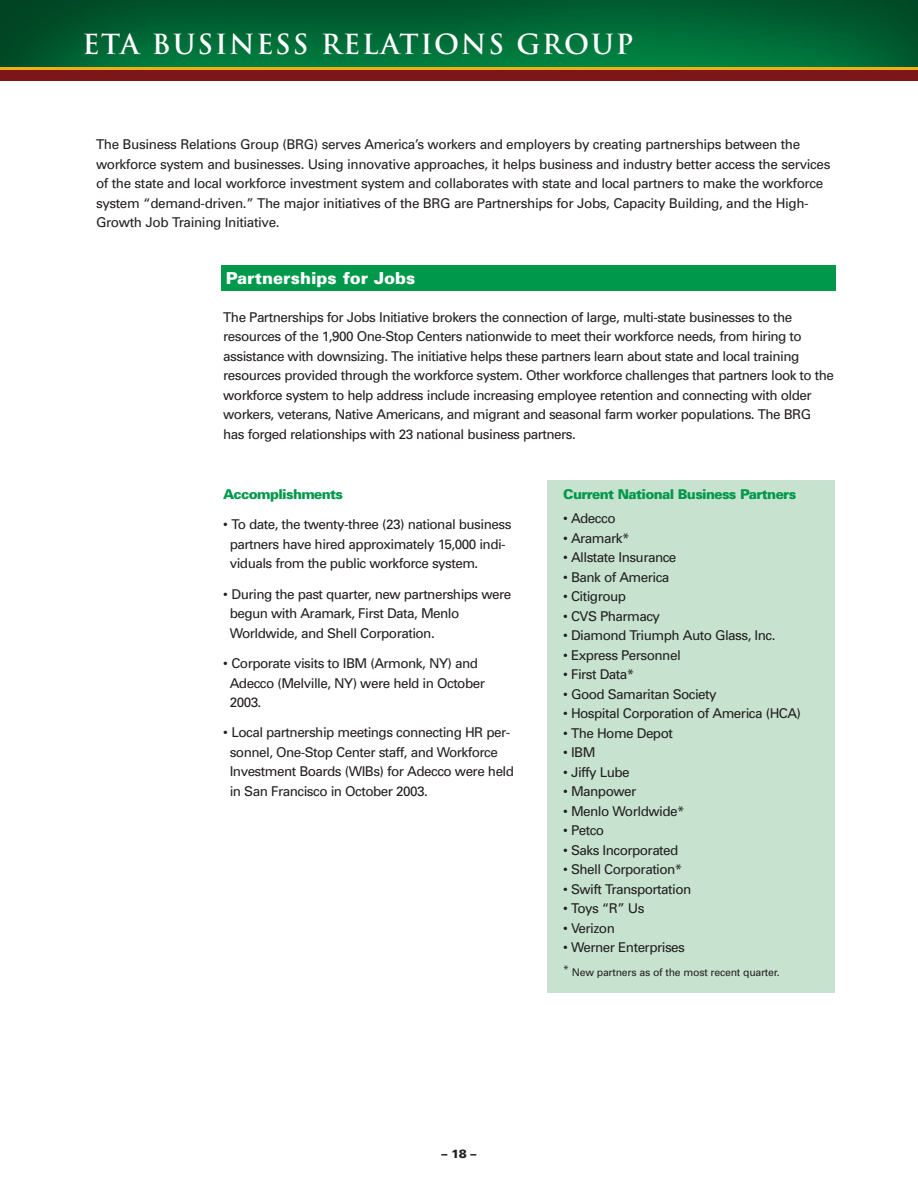
<style>
.page{position:relative;width:918px;height:1188px;background:#fff}
.page>*{position:absolute;margin:0;border:0;box-sizing:border-box;transform-origin:0 0}
.t1{font:700 27px "Trajan";letter-spacing:.065em;color:#fff}
.t2{font:900 16.5px "Univers";color:#fff}
.t3{font:13.5px/19.5px "Univers";letter-spacing:-.04em;color:#231f20}
.t4{font:900 13.5px "Univers";letter-spacing:-.045em;color:#00984a}
.t5{font:900 12px "Univers";color:#231f20}
.t6{font:10.5px "Univers";letter-spacing:-.02em;color:#231f20}
</style>
<div class="page">
<img style="left:0;top:0;width:918px;height:68px">
<div style="left:0;top:68px;width:918px;height:13px;background:#7c1618"></div>
<hr style="left:0;top:68px;width:918px;height:2px;background:#f0af13">
<div style="left:222px;top:266px;width:614px;height:25px;background:#00984a"></div>
<div style="left:547px;top:481px;width:288px;height:512px;background:#c7e3d0"></div>
<h1 class="t1" style="left:82px;top:29px;width:553px">ETA BUSINESS RELATIONS GROUP</h1>
<p class="t3" style="left:96px;top:136px;width:736px">The Business Relations Group (BRG) serves America’s workers and employers by creating partnerships between the workforce system and businesses. Using innovative approaches, it helps business and industry better access the services of the state and local workforce investment system and collaborates with state and local partners to make the workforce system “demand-driven.” The major initiatives of the BRG are Partnerships for Jobs, Capacity Building, and the High-Growth Job Training Initiative.</p>
<p class="t2" style="left:226px;top:272px;width:191px">Partnerships for Jobs</p>
<p class="t3" style="left:223px;top:308px;width:612px">The Partnerships for Jobs Initiative brokers the connection of large, multi-state businesses to the resources of the 1,900 One-Stop Centers nationwide to meet their workforce needs, from hiring to assistance with downsizing. The initiative helps these partners learn about state and local training resources provided through the workforce system. Other workforce challenges that partners look to the workforce system to help address include increasing employee retention and connecting with older workers, veterans, Native Americans, and migrant and seasonal farm worker populations. The BRG has forged relationships with 23 national business partners.</p>
<p class="t4" style="left:223px;top:489px;width:121px">Accomplishments</p>
<p class="t3" style="left:230px;top:516px;width:283px;text-indent:-6px">• To date, the twenty-three (23) national business partners have hired approximately 15,000 indi&shy;viduals from the public workforce system.</p>
<p class="t3" style="left:230px;top:585px;width:283px;text-indent:-6px">• During the past quarter, new partnerships were begun with Aramark, First Data, Menlo<br>Worldwide, and Shell Corporation.</p>
<p class="t3" style="left:230px;top:655px;width:257px;text-indent:-6px">• Corporate visits to IBM (Armonk, NY) and<br>Adecco (Melville, NY) were held in October<br>2003.</p>
<p class="t3" style="left:230px;top:724px;width:286px;text-indent:-6px">• Local partnership meetings connecting HR per&shy;sonnel, One-Stop Center staff, and Workforce Investment Boards (WIBs) for Adecco were held in San Francisco in October 2003.</p>
<p class="t4" style="left:563px;top:489px;width:235px">Current National Business Partners</p>
<p class="t3" style="left:563px;top:510px;width:54px">• Adecco</p>
<p class="t3" style="left:563px;top:529px;width:68px">• Aramark*</p>
<p class="t3" style="left:563px;top:549px;width:115px">• Allstate Insurance</p>
<p class="t3" style="left:563px;top:568px;width:108px">• Bank of America</p>
<p class="t3" style="left:563px;top:588px;width:64px">• Citigroup</p>
<p class="t3" style="left:563px;top:607px;width:98px">• CVS Pharmacy</p>
<p class="t3" style="left:563px;top:627px;width:214px">• Diamond Triumph Auto Glass, Inc.</p>
<p class="t3" style="left:563px;top:646px;width:119px">• Express Personnel</p>
<p class="t3" style="left:563px;top:666px;width:73px">• First Data*</p>
<p class="t3" style="left:563px;top:685px;width:155px">• Good Samaritan Society</p>
<p class="t3" style="left:563px;top:705px;width:239px">• Hospital Corporation of America (HCA)</p>
<p class="t3" style="left:563px;top:724px;width:111px">• The Home Depot</p>
<p class="t3" style="left:563px;top:744px;width:34px">• IBM</p>
<p class="t3" style="left:563px;top:763px;width:68px">• Jiffy Lube</p>
<p class="t3" style="left:563px;top:783px;width:75px">• Manpower</p>
<p class="t3" style="left:563px;top:802px;width:123px">• Menlo Worldwide*</p>
<p class="t3" style="left:563px;top:822px;width:42px">• Petco</p>
<p class="t3" style="left:563px;top:841px;width:117px">• Saks Incorporated</p>
<p class="t3" style="left:563px;top:861px;width:121px">• Shell Corporation*</p>
<p class="t3" style="left:563px;top:880px;width:130px">• Swift Transportation</p>
<p class="t3" style="left:563px;top:900px;width:83px">• Toys “R” Us</p>
<p class="t3" style="left:563px;top:919px;width:53px">• Verizon</p>
<p class="t3" style="left:563px;top:939px;width:123px">• Werner Enterprises</p>
<p class="t6" style="left:563px;top:968px;width:218px">* New partners as of the most recent quarter.</p>
<p class="t5" style="left:441px;top:1149px;width:37px">– 18 –</p>
</div>
